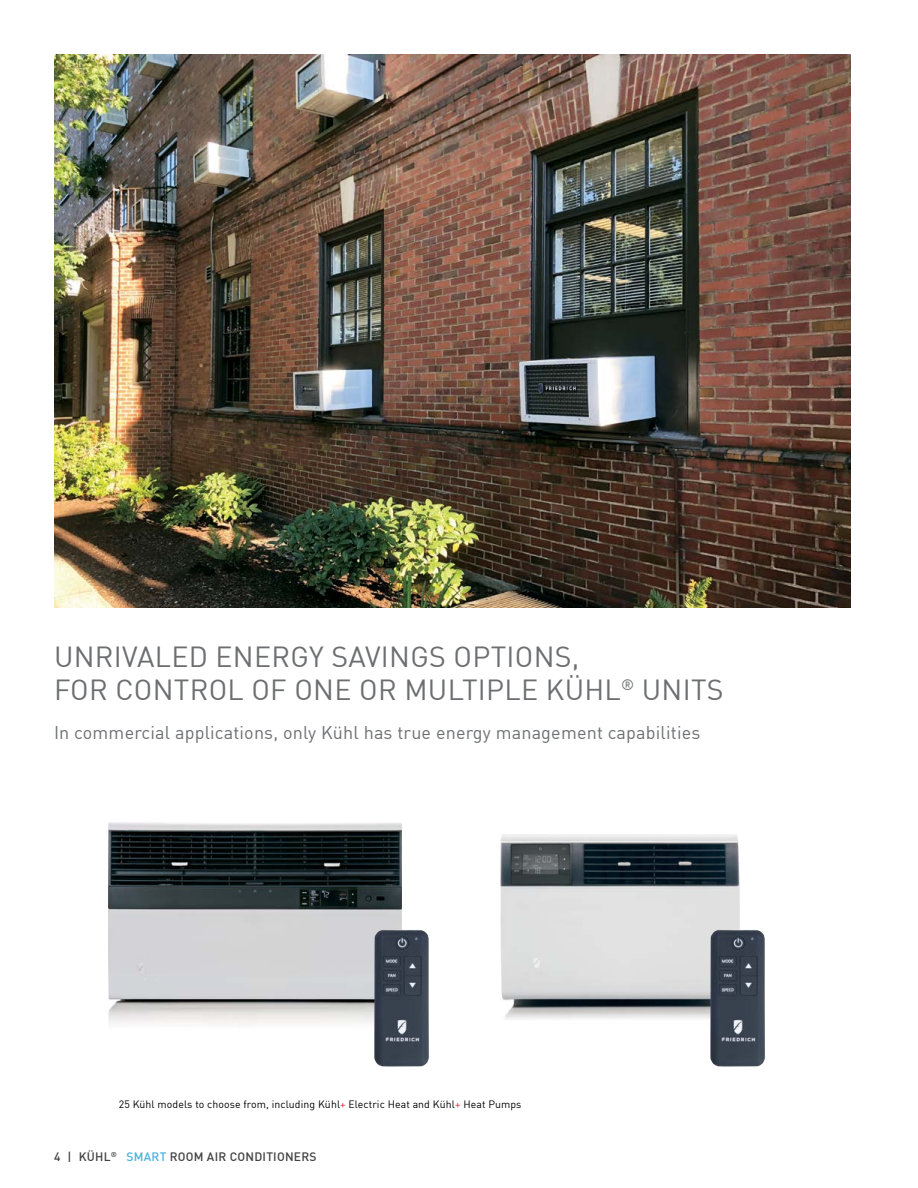
<style>
.page{position:relative;width:918px;height:1188px;background:#fff}
.page>*{position:absolute;margin:0;border:0;box-sizing:border-box;transform-origin:0 0}
.t1{font:28.5px/33px "DIN";letter-spacing:.01em;color:#6d6e71}
.t2{font:18px "DIN";letter-spacing:.01em;color:#6d6e71}
.t3{font:500 12px "DIN";letter-spacing:.02em;color:#414042}
.t4{font:10.5px "DIN";letter-spacing:.01em;color:#000}
.s1{color:#ed1b2f}
.s2{color:#49b2e0}
</style>
<div class="page">
<img style="left:54px;top:54px;width:796px;height:554px">
<img style="left:108px;top:822px;width:294px;height:203px">
<img style="left:501px;top:834px;width:238px;height:185px">
<img style="left:710px;top:930px;width:55px;height:137px">
<img style="left:374px;top:930px;width:55px;height:137px">
<h1 class="t1" style="left:54px;top:640px;width:671px">UNRIVALED ENERGY SAVINGS OPTIONS,<br>FOR CONTROL OF ONE OR MULTIPLE KÜHL<sup>®</sup> UNITS</h1>
<p class="t2" style="left:54px;top:721px;width:648px">In commercial applications, only Kühl has true energy management capabilities</p>
<p class="t4" style="left:119px;top:1098px;width:404px">25 Kühl models to choose from, including Kühl<span class="s1">+</span> Electric Heat and Kühl<span class="s1">+</span> Heat Pumps</p>
<p class="t3" style="left:54px;top:1149px;width:264px">4 | KÜHL<sup>®</sup> <span class="s2">SMART</span> ROOM AIR CONDITIONERS</p>
</div>
